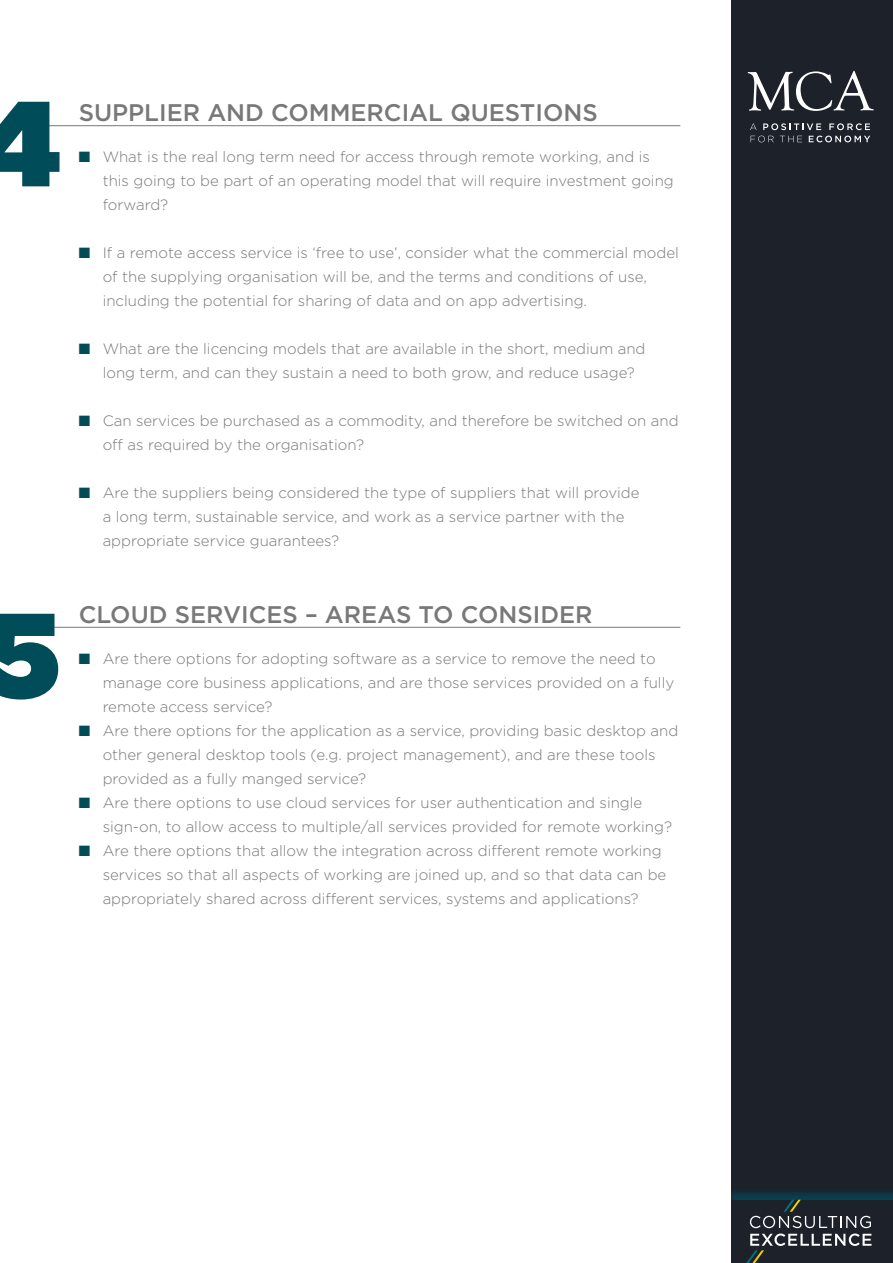
<style>
.page{position:relative;width:893px;height:1263px;background:#fff}
.page>*{position:absolute;margin:0;border:0;box-sizing:border-box;transform-origin:0 0}
.t1{font:900 120px "Gotham";color:#004c59}
.t2{font:500 24px "Gotham";color:#797878}
.t3{font:300 15px/24px "Gotham";color:#797878}
.s1{color:#004c59}
</style>
<div class="page">
<div style="left:730px;top:0;width:163px;height:1263px;background:#1c212a"></div>
<svg style="left:748px;top:71px;width:126px;height:40px"></svg>
<svg style="left:750px;top:123px;width:7px;height:7px"></svg>
<svg style="left:763px;top:123px;width:58px;height:7px"></svg>
<svg style="left:829px;top:123px;width:41px;height:7px"></svg>
<svg style="left:751px;top:136px;width:23px;height:6px"></svg>
<svg style="left:780px;top:136px;width:22px;height:6px"></svg>
<svg style="left:809px;top:136px;width:61px;height:6px"></svg>
<div style="left:724px;top:1187px;width:169px;height:76px;background:#004c59;opacity:.75"></div>
<div style="left:730px;top:1200px;width:163px;height:63px;background:#1c212a"></div>
<svg style="left:746px;top:1200px;width:125px;height:63px"></svg>
<div style="left:723px;top:0;width:8px;height:1263px;background:#fff"></div>
<hr style="left:49px;top:125px;width:631px;height:1px;background:#797878">
<hr style="left:49px;top:627px;width:631px;height:1px;background:#797878">
<h1 class="t1" style="left:-22px;top:58px;width:84px">4</h1>
<h2 class="t2" style="left:79px;top:97px;width:521px">SUPPLIER AND COMMERCIAL QUESTIONS</h2>
<p class="t3" style="left:103px;top:145px;width:573px;text-indent:-24px"><span class="s1">■</span> What is the real long term need for access through remote working, and is this going to be part of an operating model that will require investment going forward?</p>
<p class="t3" style="left:103px;top:241px;width:578px;text-indent:-24px"><span class="s1">■</span> If a remote access service is ‘free to use’, consider what the commercial model of the supplying organisation will be, and the terms and conditions of use, including the potential for sharing of data and on app advertising.</p>
<p class="t3" style="left:103px;top:337px;width:544px;text-indent:-24px"><span class="s1">■</span> What are the licencing models that are available in the short, medium and long term, and can they sustain a need to both grow, and reduce usage?</p>
<p class="t3" style="left:103px;top:409px;width:577px;text-indent:-24px"><span class="s1">■</span> Can services be purchased as a commodity, and therefore be switched on and off as required by the organisation?</p>
<p class="t3" style="left:103px;top:481px;width:538px;text-indent:-24px"><span class="s1">■</span> Are the suppliers being considered the type of suppliers that will provide a long term, sustainable service, and work as a service partner with the appropriate service guarantees?</p>
<h1 class="t1" style="left:-15px;top:569px;width:77px">5</h1>
<h2 class="t2" style="left:79px;top:599px;width:515px">CLOUD SERVICES – AREAS TO CONSIDER</h2>
<p class="t3" style="left:103px;top:646px;width:573px;text-indent:-24px"><span class="s1">■</span> Are there options for adopting software as a service to remove the need to manage core business applications, and are those services provided on a fully remote access service?</p>
<p class="t3" style="left:103px;top:718px;width:577px;text-indent:-24px"><span class="s1">■</span> Are there options for the application as a service, providing basic desktop and other general desktop tools (e.g. project management), and are these tools provided as a fully manged service?</p>
<p class="t3" style="left:103px;top:790px;width:571px;text-indent:-24px"><span class="s1">■</span> Are there options to use cloud services for user authentication and single sign-on, to allow access to multiple/all services provided for remote working?</p>
<p class="t3" style="left:103px;top:838px;width:565px;text-indent:-24px"><span class="s1">■</span> Are there options that allow the integration across different remote working services so that all aspects of working are joined up, and so that data can be appropriately shared across different services, systems and applications?</p>
</div>
